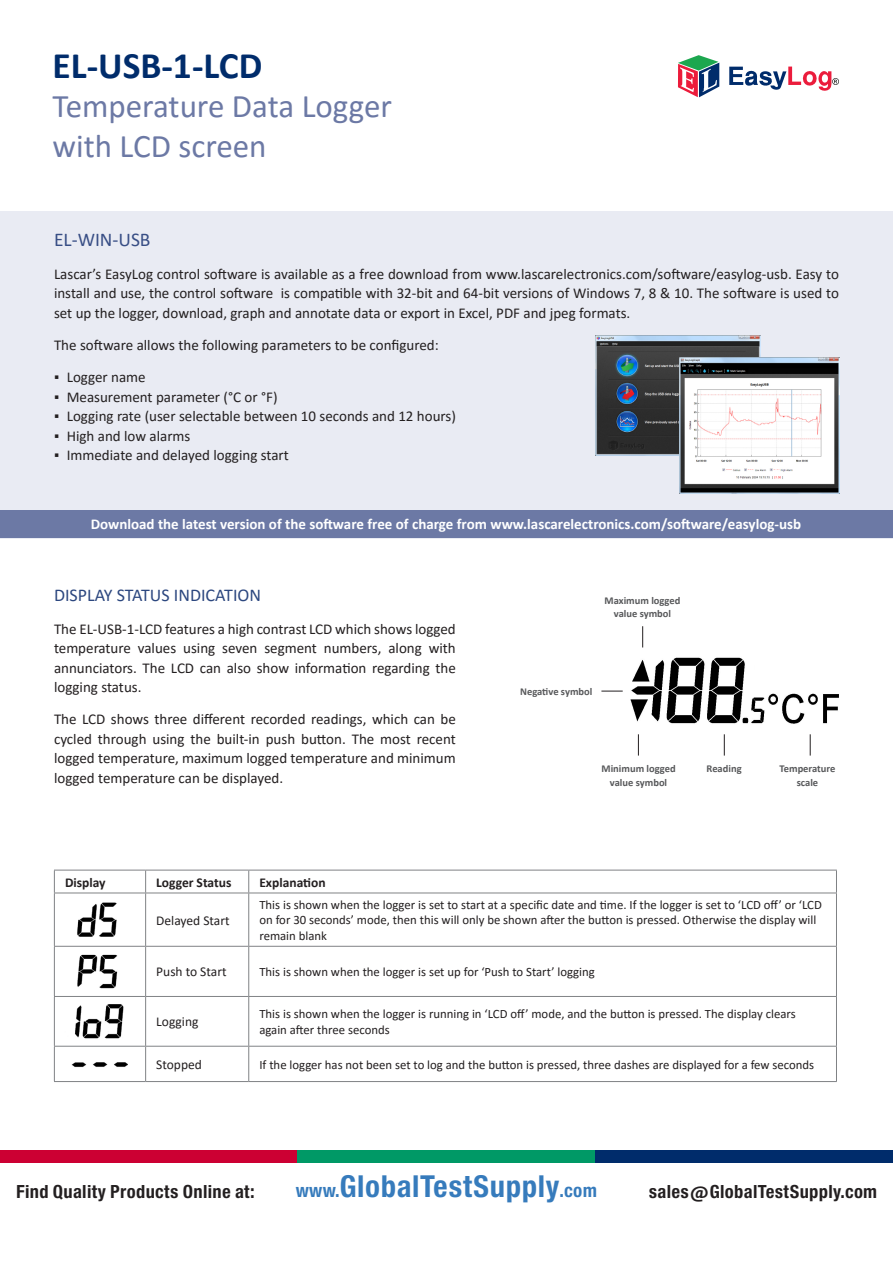
<style>
.page{position:relative;width:893px;height:1263px;background:#fff}
.page>*{position:absolute;margin:0;border:0;box-sizing:border-box;transform-origin:0 0}
.t1{font:700 37.5px "Calibri";color:#002c6b}
.t2{font:33px/39.6px "Calibri";color:#6c79a5}
.t3{font:28.95px "Europa Gro Nr 2 SBOP Bol Con";letter-spacing:.02em;color:#367bbc}
.t4{font:19.5px "Calibri";color:#384e85}
.t5{font:18px "Calibri";color:#2c477f}
.t6{font:17.4px "Europa Gro Nr 2 SBOP Bol Con";letter-spacing:.02em;color:#231f20}
.Paragraph_Style_1{font:15px/19.5px "Calibri";color:#231f20;text-align:justify}
.t7{font:700 15px "Calibri";color:#fff}
.Lascar_table_-_body{font:13.5px "Calibri";color:#231f20}
.Lascar_table_-_body-2{font:700 13.5px "Calibri";color:#231f20}
.Lascar_table_-_body-3{font:12.75px/15.3px "Calibri";color:#231f20}
.t8{font:700 10.5px "Calibri";color:#57585a}
.s1{font-size:17.85px}
</style>
<div class="page">
<svg style="left:678px;top:55px;width:41px;height:42px"></svg>
<svg style="left:729px;top:67px;width:110px;height:24px"></svg>
<div style="left:595px;top:1150px;width:298px;height:13px;background:#002c6b"></div>
<div style="left:0;top:1150px;width:298px;height:13px;background:#c03"></div>
<div style="left:298px;top:1150px;width:297px;height:13px;background:#096"></div>
<div style="left:0;top:212px;width:893px;height:327px;background:#e9ebf3"></div>
<img style="left:596px;top:336px;width:165px;height:120px">
<img style="left:680px;top:357px;width:160px;height:136px">
<div style="left:0;top:510px;width:893px;height:28px;background:#6c79a5"></div>
<hr style="left:54px;top:870px;width:92px;height:1px;background:#808285">
<svg style="left:54px;top:870px;width:1px;height:23px"></svg>
<hr style="left:146px;top:870px;width:103px;height:1px;background:#808285">
<svg style="left:145px;top:870px;width:1px;height:23px"></svg>
<hr style="left:249px;top:870px;width:588px;height:1px;background:#808285">
<svg style="left:248px;top:870px;width:1px;height:23px"></svg>
<svg style="left:836px;top:870px;width:1px;height:23px"></svg>
<hr style="left:54px;top:893px;width:92px;height:1px;background:#808285">
<hr style="left:54px;top:893px;width:1px;height:53px;background:#808285">
<hr style="left:146px;top:893px;width:103px;height:1px;background:#808285">
<hr style="left:145px;top:893px;width:1px;height:53px;background:#808285">
<hr style="left:249px;top:893px;width:588px;height:1px;background:#808285">
<hr style="left:248px;top:893px;width:1px;height:53px;background:#808285">
<hr style="left:836px;top:893px;width:1px;height:53px;background:#808285">
<hr style="left:54px;top:946px;width:92px;height:1px;background:#808285">
<hr style="left:54px;top:947px;width:1px;height:49px;background:#808285">
<hr style="left:146px;top:946px;width:103px;height:1px;background:#808285">
<hr style="left:145px;top:947px;width:1px;height:49px;background:#808285">
<hr style="left:249px;top:946px;width:588px;height:1px;background:#808285">
<hr style="left:248px;top:947px;width:1px;height:49px;background:#808285">
<hr style="left:836px;top:947px;width:1px;height:49px;background:#808285">
<hr style="left:54px;top:996px;width:92px;height:1px;background:#808285">
<hr style="left:54px;top:997px;width:1px;height:49px;background:#808285">
<hr style="left:54px;top:1046px;width:1px;height:35px;background:#808285">
<hr style="left:146px;top:996px;width:103px;height:1px;background:#808285">
<hr style="left:145px;top:997px;width:1px;height:49px;background:#808285">
<hr style="left:249px;top:996px;width:588px;height:1px;background:#808285">
<hr style="left:248px;top:997px;width:1px;height:49px;background:#808285">
<hr style="left:836px;top:997px;width:1px;height:49px;background:#808285">
<hr style="left:145px;top:1046px;width:1px;height:35px;background:#808285">
<hr style="left:248px;top:1046px;width:1px;height:35px;background:#808285">
<hr style="left:836px;top:1046px;width:1px;height:35px;background:#808285">
<hr style="left:54px;top:1046px;width:92px;height:1px;background:#808285">
<hr style="left:54px;top:1081px;width:92px;height:1px;background:#808285">
<hr style="left:146px;top:1046px;width:103px;height:1px;background:#808285">
<hr style="left:249px;top:1046px;width:588px;height:1px;background:#808285">
<hr style="left:146px;top:1081px;width:103px;height:1px;background:#808285">
<hr style="left:249px;top:1081px;width:588px;height:1px;background:#808285">
<img style="left:77px;top:902px;width:40px;height:35px">
<img style="left:77px;top:954px;width:41px;height:35px">
<img style="left:75px;top:1004px;width:49px;height:35px">
<img style="left:72px;top:1062px;width:56px;height:5px">
<img style="left:630px;top:657px;width:209px;height:67px">
<svg style="left:642px;top:626px;width:1px;height:21px"></svg>
<svg style="left:638px;top:734px;width:1px;height:21px"></svg>
<svg style="left:724px;top:734px;width:1px;height:21px"></svg>
<svg style="left:810px;top:734px;width:1px;height:21px"></svg>
<svg style="left:601px;top:691px;width:22px;height:1px"></svg>
<h1 class="t1" style="left:53px;top:39px;width:211px">EL-USB-1-LCD</h1>
<h2 class="t2" style="left:53px;top:86px;width:341px">Temperature Data Logger with LCD screen</h2>
<p class="t4" style="left:54px;top:226px;width:98px">EL-WIN-USB</p>
<p class="Paragraph_Style_1" style="left:54px;top:263px;width:786px">Lascar’s EasyLog control software is available as a free download from www.lascarelectronics.com/software/easylog-usb. Easy to install and use, the control software is compatible with 32-bit and 64-bit versions of Windows 7, 8 &amp; 10. The software is used to set up the logger, download, graph and annotate data or export in Excel, PDF and jpeg formats.</p>
<p class="Paragraph_Style_1" style="left:54px;top:335px;width:386px">The software allows the following parameters to be configured:</p>
<p class="Paragraph_Style_1" style="left:54px;top:367px;width:93px">▪ Logger name</p>
<p class="Paragraph_Style_1" style="left:54px;top:386px;width:225px">▪ Measurement parameter (°C or °F)</p>
<p class="Paragraph_Style_1" style="left:54px;top:406px;width:403px">▪ Logging rate (user selectable between 10 seconds and 12 hours)</p>
<p class="Paragraph_Style_1" style="left:54px;top:425px;width:138px">▪ High and low alarms</p>
<p class="Paragraph_Style_1" style="left:54px;top:445px;width:236px">▪ Immediate and delayed logging start</p>
<p class="t7" style="left:91px;top:513px;width:712px">Download the latest version of the software free of charge from www.lascarelectronics.com/software/easylog-usb</p>
<p class="t5" style="left:54px;top:583px;width:209px">DISPLAY STATUS INDICATION</p>
<p class="Paragraph_Style_1" style="left:54px;top:618px;width:403px">The EL-USB-1-LCD features a high contrast LCD which shows logged temperature values using seven segment numbers, along with annunciators. The LCD can also show information regarding the logging status.</p>
<p class="Paragraph_Style_1" style="left:54px;top:709px;width:403px">The LCD shows three different recorded readings, which can be cycled through using the built-in push button. The most recent logged temperature, maximum logged temperature and minimum logged temperature can be displayed.</p>
<p class="t8" style="left:605px;top:593px;width:77px">Maximum logged</p>
<p class="t8" style="left:614px;top:606px;width:59px">value symbol</p>
<p class="t8" style="left:520px;top:684px;width:74px">Negative symbol</p>
<p class="t8" style="left:601px;top:761px;width:76px">Minimum logged</p>
<p class="t8" style="left:610px;top:775px;width:59px">value symbol</p>
<p class="t8" style="left:707px;top:761px;width:37px">Reading</p>
<p class="t8" style="left:779px;top:761px;width:57px">Temperature</p>
<p class="t8" style="left:797px;top:775px;width:23px">scale</p>
<p class="Lascar_table_-_body-2" style="left:65px;top:872px;width:42px">Display</p>
<p class="Lascar_table_-_body-2" style="left:156px;top:872px;width:77px">Logger Status</p>
<p class="Lascar_table_-_body-2" style="left:259px;top:872px;width:68px">Explanation</p>
<p class="Lascar_table_-_body" style="left:156px;top:911px;width:75px">Delayed Start</p>
<p class="Lascar_table_-_body-3" style="left:259px;top:897px;width:564px">This is shown when the logger is set to start at a specific date and time. If the logger is set to ‘LCD off’ or ‘LCD on for 30 seconds’ mode, then this will only be shown after the button is pressed. Otherwise the display will remain blank</p>
<p class="Lascar_table_-_body" style="left:156px;top:962px;width:72px">Push to Start</p>
<p class="Lascar_table_-_body-3" style="left:259px;top:964px;width:337px">This is shown when the logger is set up for ‘Push to Start’ logging</p>
<p class="Lascar_table_-_body" style="left:156px;top:1012px;width:44px">Logging</p>
<p class="Lascar_table_-_body-3" style="left:259px;top:1006px;width:538px">This is shown when the logger is running in ‘LCD off’ mode, and the button is pressed. The display clears again after three seconds</p>
<p class="Lascar_table_-_body" style="left:156px;top:1055px;width:47px">Stopped</p>
<p class="Lascar_table_-_body-3" style="left:259px;top:1056px;width:556px">If the logger has not been set to log and the button is pressed, three dashes are displayed for a few seconds</p>
<p class="t6" style="left:16px;top:1181px;width:240px">Find Quality Products Online at:</p>
<h3 class="t3" style="left:296px;top:1169px;width:303px"><span class="s1">www.</span>GlobalTestSupply<span class="s1">.com</span></h3>
<p class="t6" style="left:649px;top:1181px;width:230px">sales@GlobalTestSupply.com</p>
</div>
